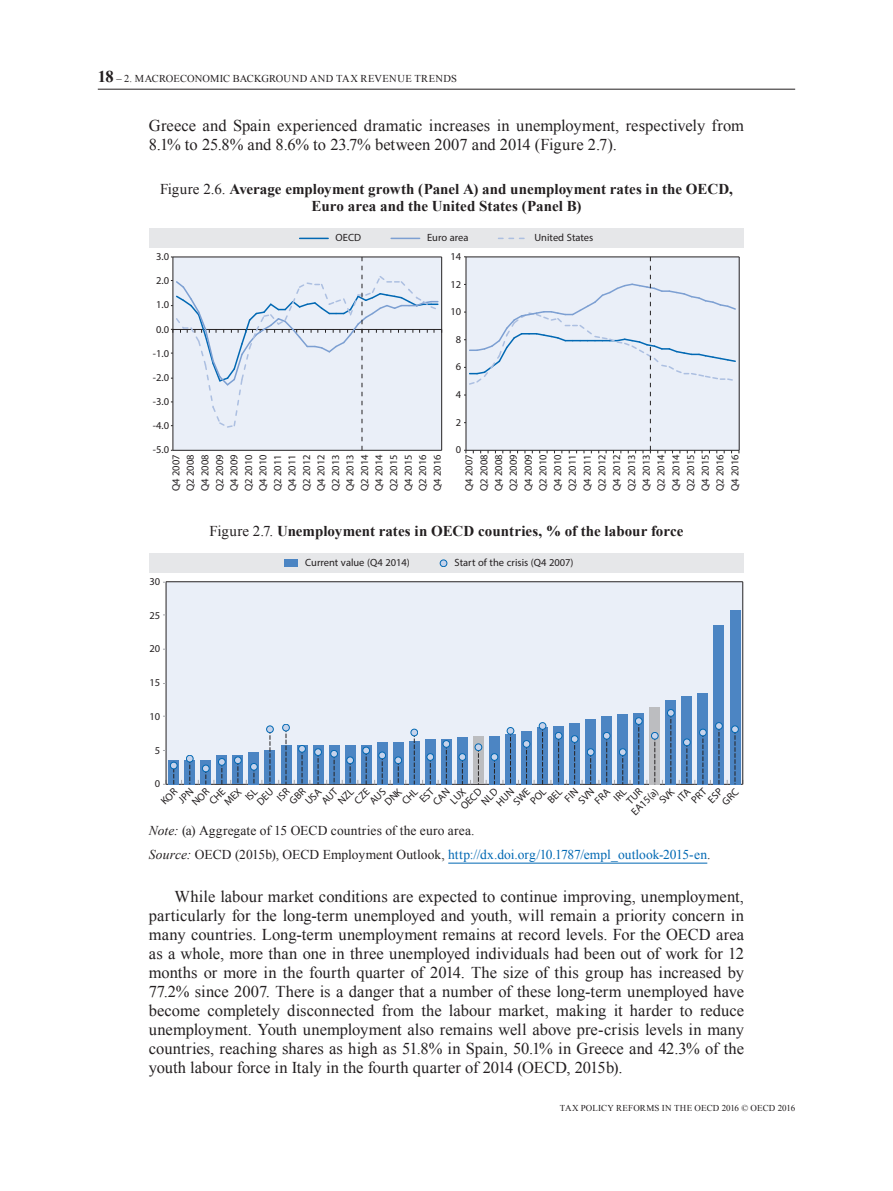
<style>
.page{position:relative;width:893px;height:1191px;background:#fff}
.page>*{position:absolute;margin:0;border:0;box-sizing:border-box;transform-origin:0 0}
.t1{font:16.5px/19px "Times New Roman";color:#231f20}
.t2{font:700 15px/16.5px "Times New Roman";color:#231f20;text-align:center}
.t3{font:13.5px/24px "Times New Roman";letter-spacing:.005em;color:#231f20}
.t4{font:10.5px/14.5px "Myriad Pro";color:#231f20;text-align:justify}
.t5{font:10.5px "Times New Roman";color:#231f20}
.t6{font:9px "Times New Roman";letter-spacing:.015em;color:#231f20}
.s1{font-weight:700;font-size:16.5px}
.s2{font-weight:400}
.s3{font-style:italic}
.s4{color:#0168b3}
</style>
<div class="page">
<hr style="left:98px;top:89px;width:697px;height:1px;background:#231f20">
<div style="left:149px;top:229px;width:594px;height:19px;background:#e6e7e9"></div>
<svg style="left:300px;top:238px;width:28px;height:1px"></svg>
<svg style="left:391px;top:238px;width:29px;height:1px"></svg>
<svg style="left:498px;top:238px;width:27px;height:1px"></svg>
<svg style="left:171px;top:256px;width:271px;height:195px;background:#e1e7f1"></svg>
<svg style="left:464px;top:256px;width:276px;height:197px;background:#e3e9f2"></svg>
<hr style="left:448px;top:862px;width:259px;height:1px;background:#0168b3">
<div style="left:166px;top:582px;width:577px;height:202px;background:#eaeff8"></div>
<hr style="left:166px;top:784px;width:577px;height:1px;background:#262324">
<hr style="left:166px;top:582px;width:1px;height:202px;background:#262324">
<hr style="left:166px;top:581px;width:577px;height:1px;background:#262324">
<hr style="left:742px;top:582px;width:1px;height:202px;background:#262324">
<div style="left:730px;top:610px;width:10px;height:174px;background:#4c85c3"></div>
<div style="left:713px;top:624px;width:11px;height:160px;background:#4c85c3"></div>
<div style="left:697px;top:693px;width:11px;height:91px;background:#4c85c3"></div>
<div style="left:681px;top:696px;width:11px;height:88px;background:#4c85c3"></div>
<div style="left:665px;top:700px;width:11px;height:84px;background:#4c85c3"></div>
<div style="left:633px;top:713px;width:11px;height:71px;background:#4c85c3"></div>
<div style="left:617px;top:714px;width:11px;height:70px;background:#4c85c3"></div>
<div style="left:601px;top:716px;width:11px;height:68px;background:#4c85c3"></div>
<div style="left:585px;top:719px;width:11px;height:65px;background:#4c85c3"></div>
<div style="left:473px;top:736px;width:11px;height:48px;background:#bcbdc0"></div>
<div style="left:649px;top:707px;width:11px;height:77px;background:#bcbdc0"></div>
<div style="left:266px;top:725px;width:8px;height:8px;border:1px solid #0168b3;border-radius:50%"></div>
<div style="left:282px;top:724px;width:8px;height:7px;border:1px solid #0168b3;border-radius:50%"></div>
<div style="left:475px;top:744px;width:7px;height:6px;background:#c6d3eb;border-radius:50%"></div>
<div style="left:475px;top:743px;width:7px;height:8px;border:1px solid #0168b3;border-radius:50%"></div>
<div style="left:635px;top:717px;width:7px;height:7px;background:#c6d3eb;border-radius:50%"></div>
<div style="left:635px;top:717px;width:7px;height:7px;border:1px solid #0168b3;border-radius:50%"></div>
<div style="left:651px;top:732px;width:7px;height:7px;background:#c6d3eb;border-radius:50%"></div>
<div style="left:651px;top:732px;width:7px;height:7px;border:1px solid #0168b3;border-radius:50%"></div>
<div style="left:667px;top:709px;width:7px;height:7px;background:#c6d3eb;border-radius:50%"></div>
<div style="left:667px;top:709px;width:7px;height:7px;border:1px solid #0168b3;border-radius:50%"></div>
<div style="left:149px;top:553px;width:594px;height:20px;background:#e6e7e9"></div>
<div style="left:284px;top:559px;width:14px;height:8px;background:#4c85c3"></div>
<div style="left:440px;top:560px;width:7px;height:6px;background:#c6d3eb;border-radius:50%"></div>
<div style="left:440px;top:559px;width:7px;height:8px;border:1px solid #0168b3;border-radius:50%"></div>
<svg style="left:163px;top:726px;width:308px;height:59px"></svg>
<svg style="left:478px;top:721px;width:169px;height:64px"></svg>
<svg style="left:654px;top:713px;width:89px;height:72px"></svg>
<p class="t5" style="left:98px;top:72px;width:55px"><span class="s1">18</span> – 2. Macroeconomic</p>
<p class="t5" style="left:233px;top:72px;width:3px">background</p>
<p class="t5" style="left:310px;top:72px;width:7px">and</p>
<p class="t5" style="left:336px;top:72px;width:6px">tax</p>
<p class="t5" style="left:361px;top:72px;width:3px">revenue</p>
<p class="t5" style="left:414px;top:72px;width:4px">trends</p>
<p class="t1" style="left:149px;top:115px;width:597px">Greece and Spain experienced dramatic increases in unemployment, respectively from<br>8.1% to 25.8% and 8.6% to 23.7% between 2007 and 2014 (Figure 2.7).</p>
<p class="t2" style="left:160px;top:180px;width:574px"><span class="s2">Figure 2.6.</span> Average employment growth (Panel A) and unemployment rates in the OECD,<br>Euro area and the United States (Panel B)</p>
<p class="t4" style="left:336px;top:230px;width:27px">OECD</p>
<p class="t4" style="left:427px;top:230px;width:43px">Euro area</p>
<p class="t4" style="left:534px;top:230px;width:60px">United States</p>
<p class="t4" style="left:156px;top:249px;width:14px">3.0</p>
<p class="t4" style="left:156px;top:273px;width:14px">2.0</p>
<p class="t4" style="left:156px;top:297px;width:14px">1.0</p>
<p class="t4" style="left:156px;top:321px;width:14px">0.0</p>
<p class="t4" style="left:153px;top:346px;width:18px">-1.0</p>
<p class="t4" style="left:153px;top:370px;width:18px">-2.0</p>
<p class="t4" style="left:153px;top:394px;width:18px">-3.0</p>
<p class="t4" style="left:153px;top:418px;width:18px">-4.0</p>
<p class="t4" style="left:451px;top:249px;width:12px">14</p>
<p class="t4" style="left:451px;top:277px;width:12px">12</p>
<p class="t4" style="left:451px;top:304px;width:12px">10</p>
<p class="t4" style="left:456px;top:332px;width:7px">8</p>
<p class="t4" style="left:456px;top:359px;width:7px">6</p>
<p class="t4" style="left:456px;top:387px;width:7px">4</p>
<p class="t4" style="left:456px;top:415px;width:7px">2</p>
<p class="t4" style="left:153px;top:442px;width:18px">-5.0</p>
<p class="t4" style="left:456px;top:442px;width:7px">0</p>
<p class="t4" style="left:168px;top:491px;width:38px;rotate:-90deg">Q4 2007<br>Q2 2008<br>Q4 2008<br>Q2 2009<br>Q4 2009<br>Q2 2010<br>Q4 2010<br>Q2 2011<br>Q4 2011<br>Q2 2012<br>Q4 2012<br>Q2 2013<br>Q4 2013<br>Q2 2014<br>Q4 2014<br>Q2 2015<br>Q4 2015<br>Q2 2016<br>Q4 2016</p>
<p class="t4" style="left:462px;top:491px;width:38px;rotate:-90deg">Q4 2007<br>Q2 2008<br>Q4 2008<br>Q2 2009<br>Q4 2009<br>Q2 2010<br>Q4 2010<br>Q2 2011<br>Q4 2011<br>Q2 2012<br>Q4 2012<br>Q2 2013<br>Q4 2013<br>Q2 2014<br>Q4 2014<br>Q2 2015<br>Q4 2015<br>Q2 2016<br>Q4 2016</p>
<p class="t2" style="left:209px;top:522px;width:475px"><span class="s2">Figure 2.7.</span> Unemployment rates in OECD countries, % of the labour force</p>
<p class="t4" style="left:149px;top:574px;width:12px">30</p>
<p class="t4" style="left:149px;top:607px;width:12px">25</p>
<p class="t4" style="left:149px;top:641px;width:12px">20</p>
<p class="t4" style="left:149px;top:675px;width:12px">15</p>
<p class="t4" style="left:149px;top:709px;width:12px">10</p>
<p class="t4" style="left:155px;top:742px;width:7px">5</p>
<p class="t4" style="left:155px;top:776px;width:7px">0</p>
<p class="t4" style="left:305px;top:555px;width:106px">Current value (Q4 2014)</p>
<p class="t4" style="left:455px;top:555px;width:120px">Start of the crisis (Q4 2007)</p>
<p class="t4" style="left:457px;top:802px;width:27px;rotate:-45deg">OECD</p>
<p class="t4" style="left:628px;top:808px;width:35px;rotate:-45deg">EA15(a)</p>
<p class="t3" style="left:149px;top:818px;width:563px"><span class="s3">Note:</span> (a) Aggregate of 15 OECD countries of the euro area.<br><span class="s3">Source:</span> OECD (2015b), OECD Employment Outlook, <span class="s4">http://dx.doi.org/10.1787/empl_outlook-2015-en</span>.</p>
<p class="t1" style="left:149px;top:886px;width:597px;text-align:justify;text-indent:26px">While labour market conditions are expected to continue improving, unemployment, particularly for the long-term unemployed and youth, will remain a priority concern in many countries. Long-term unemployment remains at record levels. For the OECD area as a whole, more than one in three unemployed individuals had been out of work for 12 months or more in the fourth quarter of 2014. The size of this group has increased by 77.2% since 2007. There is a danger that a number of these long-term unemployed have become completely disconnected from the labour market, making it harder to reduce unemployment. Youth unemployment also remains well above pre-crisis levels in many countries, reaching shares as high as 51.8% in Spain, 50.1% in Greece and 42.3% of the youth labour force in Italy in the fourth quarter of 2014 (OECD, 2015b).</p>
<p class="t6" style="left:560px;top:1102px;width:237px">TAX POLICY REFORMS IN THE OECD 2016 © OECD 2016</p>
</div>
